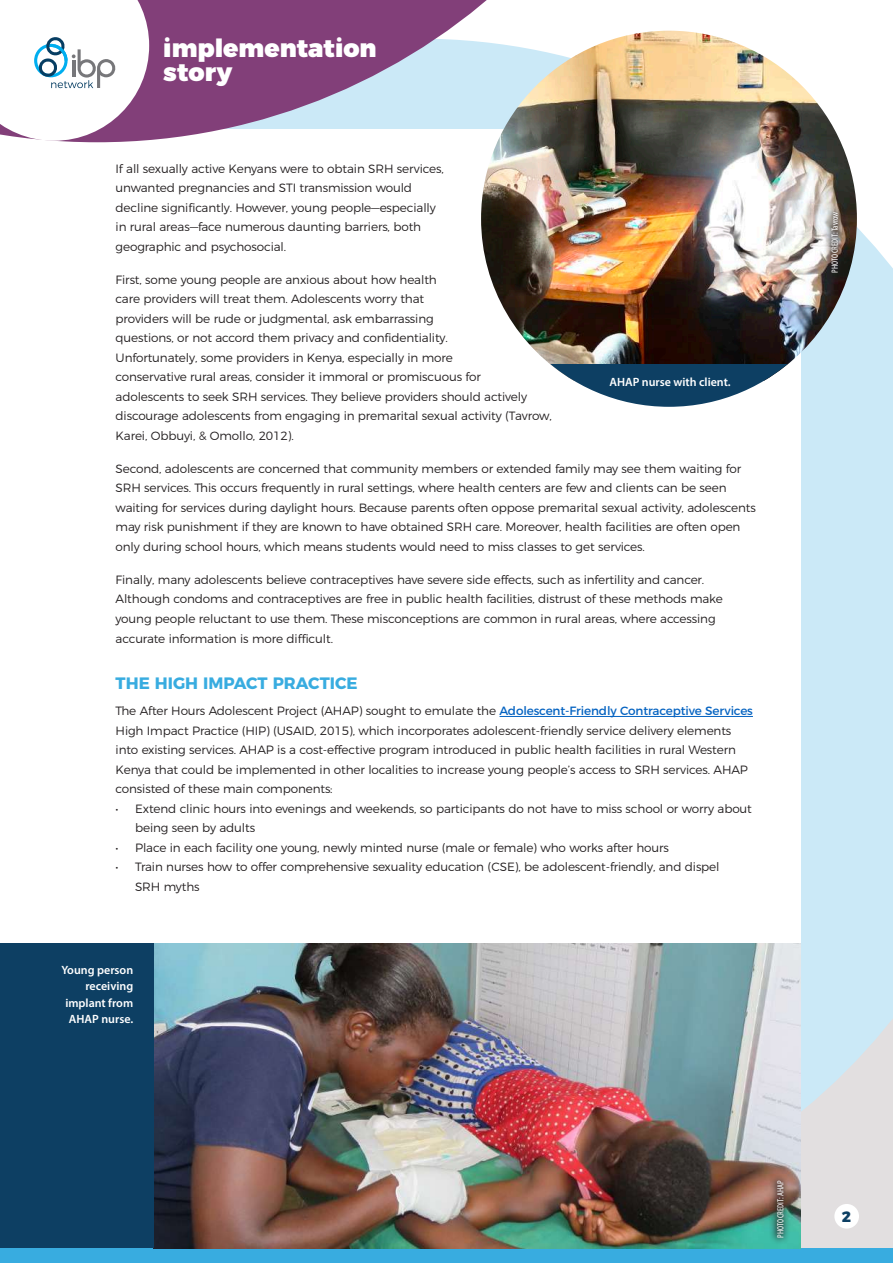
<style>
.page{position:relative;width:893px;height:1263px;background:#fff}
.page>*{position:absolute;margin:0;border:0;box-sizing:border-box;transform-origin:0 0}
.t1{font:900 25.05px/24.2px "Montserrat";color:#fff}
.t2{font:700 16.5px "Montserrat";color:#38ace0}
.t3{font:800 15px "Montserrat";color:#0d3f63}
.t4{font:300 12px/19.5px "Montserrat";letter-spacing:-.01em;color:#231f20}
.t5{font:600 12px/16.5px "Myriad Pro";color:#fff;text-align:right}
.t6{font:condensed 9px "Myriad Pro";color:#fff}
.s1{font-weight:400;color:#0563c1}
</style>
<div class="page">
<svg style="left:801px;top:227px;width:92px;height:1021px;background:#cfe7f2"></svg>
<div style="left:0;top:1248px;width:893px;height:15px;background:#38ace0"></div>
<svg style="left:58px;top:0;width:619px;height:142px;fill:#823f79"></svg>
<div style="left:834px;top:1204px;width:25px;height:24px;background:#fff;border-radius:50%"></div>
<hr style="left:500px;top:716px;width:253px;height:1px;background:#0563c1">
<img style="left:481px;top:31px;width:376px;height:350px">
<svg style="left:546px;top:364px;width:255px;height:43px;fill:#0d3f63"></svg>
<img style="left:154px;top:943px;width:647px;height:305px">
<div style="left:823px;top:204px;width:23px;height:76px;background:#231f20;opacity:.75"></div>
<div style="left:0;top:943px;width:154px;height:305px;background:#0d3f63"></div>
<div style="left:769px;top:1173px;width:22px;height:71px;background:#231f20;opacity:.75"></div>
<svg style="left:0;top:0;width:149px;height:141px"></svg>
<h1 class="t1" style="left:163px;top:34px;width:215px">implementation story</h1>
<p class="t4" style="left:116px;top:158px;width:330px">If all sexually active Kenyans were to obtain SRH services, unwanted pregnancies and STI transmission would decline significantly. However, young people—especially in rural areas—face numerous daunting barriers, both geographic and psychosocial.</p>
<p class="t4" style="left:116px;top:269px;width:438px">First, some young people are anxious about how health<br>care providers will treat them. Adolescents worry that<br>providers will be rude or judgmental, ask embarrassing<br>questions, or not accord them privacy and confidentiality.<br>Unfortunately, some providers in Kenya, especially in more<br>conservative rural areas, consider it immoral or promiscuous for adolescents to seek SRH services. They believe providers should actively discourage adolescents from engaging in premarital sexual activity (Tavrow, Karei, Obbuyi, &amp; Omollo, 2012).</p>
<p class="t4" style="left:116px;top:458px;width:642px">Second, adolescents are concerned that community members or extended family may see them waiting for SRH services. This occurs frequently in rural settings, where health centers are few and clients can be seen waiting for services during daylight hours. Because parents often oppose premarital sexual activity, adolescents may risk punishment if they are known to have obtained SRH care. Moreover, health facilities are often open only during school hours, which means students would need to miss classes to get services.</p>
<p class="t4" style="left:116px;top:569px;width:609px">Finally, many adolescents believe contraceptives have severe side effects, such as infertility and cancer.<br>Although condoms and contraceptives are free in public health facilities, distrust of these methods make young people reluctant to use them. These misconceptions are common in rural areas, where accessing accurate information is more difficult.</p>
<h2 class="t2" style="left:116px;top:669px;width:244px">THE HIGH IMPACT PRACTICE</h2>
<p class="t4" style="left:116px;top:700px;width:639px">The After Hours Adolescent Project (AHAP) sought to emulate the <span class="s1">Adolescent-Friendly Contraceptive Services </span>High Impact Practice (HIP) (USAID, 2015), which incorporates adolescent-friendly service delivery elements into existing services. AHAP is a cost-effective program introduced in public health facilities in rural Western Kenya that could be implemented in other localities to increase young people’s access to SRH services. AHAP consisted of these main components:</p>
<p class="t4" style="left:135px;top:798px;width:618px;text-indent:-20px">• Extend clinic hours into evenings and weekends, so participants do not have to miss school or worry about being seen by adults</p>
<p class="t4" style="left:116px;top:837px;width:555px">• Place in each facility one young, newly minted nurse (male or female) who works after hours</p>
<p class="t4" style="left:135px;top:856px;width:586px;text-indent:-20px">• Train nurses how to offer comprehensive sexuality education (CSE), be adolescent-friendly, and dispel<br>SRH myths</p>
<p class="t5" style="left:609px;top:373px;width:123px">AHAP nurse with client.</p>
<p class="t5" style="left:62px;top:961px;width:73px">Young person receiving implant from<br>AHAP nurse.</p>
<p class="t6" style="left:829px;top:273px;width:63px;rotate:-90deg">PHOTO CREDIT: Tavrow</p>
<p class="t6" style="left:775px;top:1238px;width:59px;rotate:-90deg">PHOTO CREDIT: AHAP</p>
<p class="t3" style="left:842px;top:1204px;width:11px">2</p>
</div>
